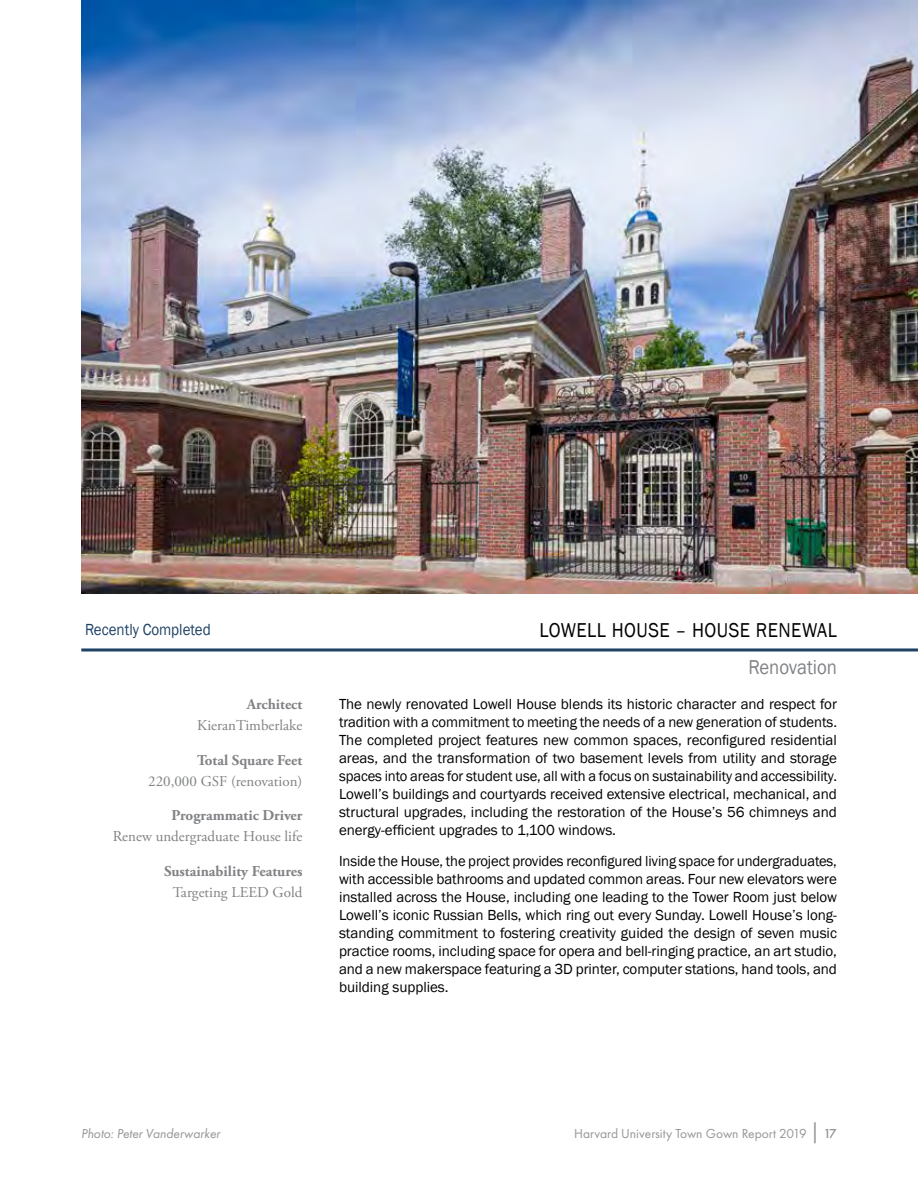
<style>
.page{position:relative;width:918px;height:1188px;background:#fff}
.page>*{position:absolute;margin:0;border:0;box-sizing:border-box;transform-origin:0 0}
.t1{font:20.7px "Franklin Gothic";letter-spacing:.025em;color:#000;scale:.91 1}
.t2{font:20.7px "Franklin Gothic";color:#808285;scale:.91 1}
.t3{font:16.5px "Franklin Gothic";color:#1e4164;scale:.91 1}
.t4{font:15px/18px "Franklin Gothic";letter-spacing:-.005em;color:#000;text-align:justify}
.t5{font:15px "Adobe Garamond Pro";color:#808285}
.t6{font:700 15px "Adobe Garamond Pro";color:#808285}
.t7{font:13.5px "Futura PT";color:#939598}
.t8{font:italic 13.5px "Futura PT";letter-spacing:-.005em;color:#939598}
.s1{font-size:21px}
.s2{font-weight:500}
</style>
<div class="page">
<img style="left:81px;top:0;width:837px;height:594px">
<hr style="left:81px;top:648px;width:837px;height:3px;background:#1e4164">
<p class="t3" style="left:85px;top:620px;width:140px">Recently Completed</p>
<p class="t6" style="left:247px;top:696px;width:57px">Architect</p>
<p class="t5" style="left:197px;top:716px;width:107px">KieranTimberlake</p>
<p class="t6" style="left:197px;top:751px;width:107px">Total Square Feet</p>
<p class="t5" style="left:148px;top:772px;width:156px">220,000 GSF (renovation)</p>
<p class="t6" style="left:172px;top:807px;width:132px">Programmatic Driver</p>
<p class="t5" style="left:113px;top:827px;width:191px">Renew undergraduate House life</p>
<p class="t6" style="left:164px;top:862px;width:140px">Sustainability Features</p>
<p class="t5" style="left:173px;top:883px;width:131px">Targeting LEED Gold</p>
<h1 class="t1" style="left:540px;top:617px;width:328px">LOWELL HOUSE – HOUSE RENEWAL</h1>
<h1 class="t2" style="left:748px;top:654px;width:99px">Renovation</h1>
<p class="t4" style="left:339px;top:695px;width:500px">The newly renovated Lowell House blends its historic character and respect for tradition with a commitment to meeting the needs of a new generation of students.<br>The completed project features new common spaces, reconfigured residential areas, and the transformation of two basement levels from utility and storage spaces into areas for student use, all with a focus on sustainability and accessibility.<br>Lowell’s buildings and courtyards received extensive electrical, mechanical, and structural upgrades, including the restoration of the House’s 56 chimneys and energy-efficient upgrades to 1,100 windows.</p>
<p class="t4" style="left:339px;top:853px;width:500px">Inside the House, the project provides reconfigured living space for undergraduates, with accessible bathrooms and updated common areas. Four new elevators were installed across the House, including one leading to the Tower Room just below Lowell’s iconic Russian Bells, which ring out every Sunday. Lowell House’s long&shy;standing commitment to fostering creativity guided the design of seven music practice rooms, including space for opera and bell-ringing practice, an art studio, and a new makerspace featuring a 3D printer, computer stations, hand tools, and building supplies.</p>
<p class="t8" style="left:81px;top:1125px;width:140px">Photo: Peter Vanderwarker</p>
<p class="t7" style="left:574px;top:1125px;width:264px">Harvard University Town Gown Report 2019 <span class="s1">|</span> <span class="s2">17</span></p>
</div>
